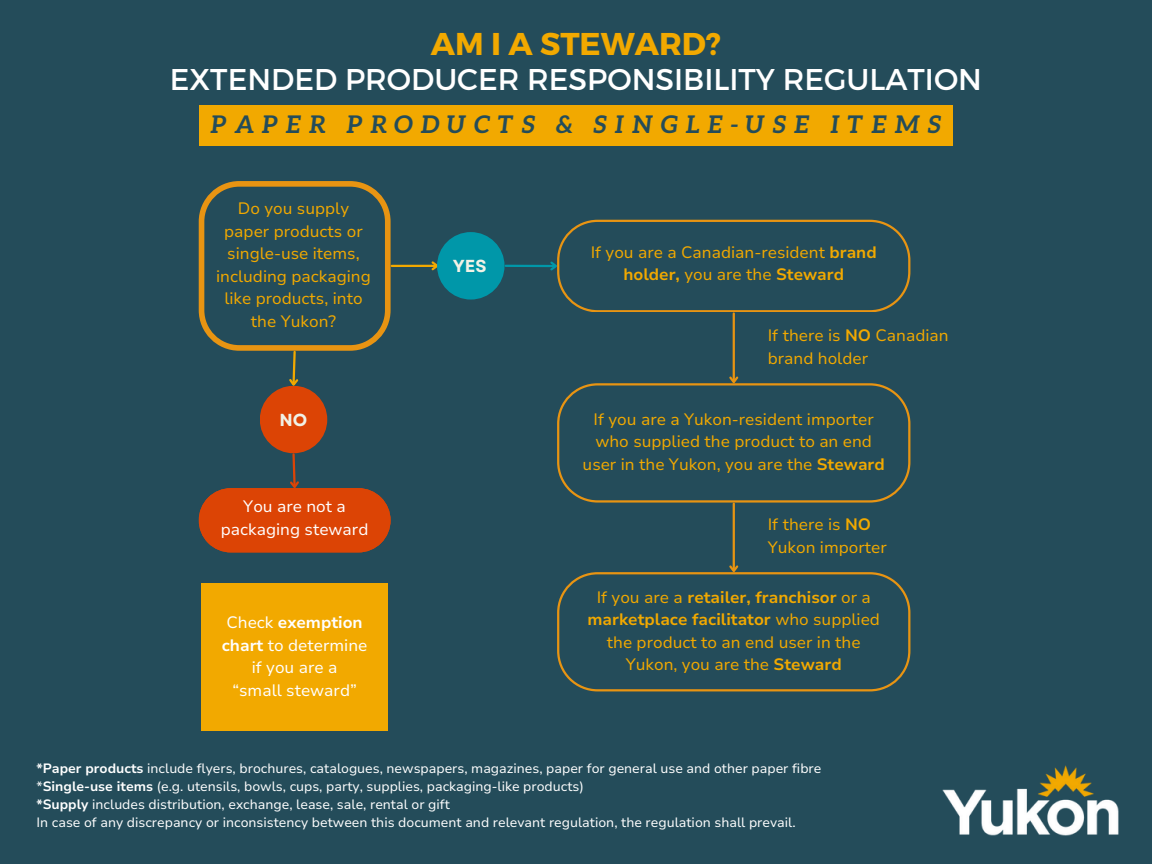
<style>
.page{position:relative;width:1152px;height:864px;background:#244c5a}
.page>*{position:absolute;margin:0;border:0;box-sizing:border-box;transform-origin:0 0}
.t1{font:700 31.5px "Montserrat";color:#f2a900}
.t2{font:30px "Montserrat";color:#fff}
.t3{font:italic 700 24.45px "Aleo";letter-spacing:.3em;color:#244c5a}
.t4{font:700 17.4px "Garet";color:#f1f2e6}
.t5{font:16.5px/22.5px "Nunito Sans 10 pt";color:#f2a900;text-align:center}
.t6{font:16.5px/22.5px "Nunito Sans 10 pt";color:#fff;text-align:center}
.t7{font:13.5px "Nunito Sans 10 pt";color:#fff}
.s1{font-weight:700}
</style>
<div class="page">
<hr style="left:392px;top:265px;width:45px;height:2px;background:#f2a900">
<svg style="left:430px;top:259px;width:8px;height:12px"></svg>
<div style="left:437px;top:232px;width:68px;height:68px;background:#0097a9;border-radius:50%"></div>
<svg style="left:199px;top:181px;width:192px;height:208px"></svg>
<div style="left:260px;top:386px;width:67px;height:67px;background:#dc4405;border-radius:50%"></div>
<svg style="left:199px;top:452px;width:192px;height:100px"></svg>
<hr style="left:506px;top:265px;width:49px;height:2px;background:#0097a9">
<svg style="left:549px;top:220px;width:361px;height:92px"></svg>
<svg style="left:557px;top:383px;width:353px;height:119px"></svg>
<svg style="left:557px;top:572px;width:353px;height:119px"></svg>
<hr style="left:733px;top:314px;width:2px;height:68px;background:#e89412">
<svg style="left:727px;top:374px;width:13px;height:12px"></svg>
<hr style="left:733px;top:504px;width:2px;height:66px;background:#e89412">
<svg style="left:727px;top:563px;width:13px;height:12px"></svg>
<div style="left:201px;top:584px;width:187px;height:147px;background:#f2a900"></div>
<div style="left:199px;top:105px;width:754px;height:40px;background:#f2a900"></div>
<img style="left:942px;top:765px;width:177px;height:71px">
<h3 class="t1" style="left:431px;top:23px;width:292px">AM I A STEWARD?</h3>
<h5 class="t2" style="left:170px;top:60px;width:814px">EXTENDED PRODUCER RESPONSIBILITY REGULATION</h5>
<h5 class="t3" style="left:210px;top:110px;width:733px">PAPER PRODUCTS &amp; SINGLE-USE ITEMS</h5>
<h2 class="t5" style="left:216px;top:198px;width:156px">Do you supply paper products or single-use items, including packaging like products, into the Yukon?</h2>
<h5 class="t4" style="left:280px;top:407px;width:29px">NO</h5>
<h4 class="t6" style="left:221px;top:495px;width:149px">You are not a packaging steward</h4>
<p class="t6" style="left:222px;top:611px;width:147px">Check <span class="s1">exemption chart</span> to determine if you are a<br>“small steward”</p>
<h5 class="t4" style="left:453px;top:253px;width:35px">YES</h5>
<h5 class="t5" style="left:591px;top:241px;width:288px">If you are a Canadian-resident <span class="s1">brand holder,</span> you are the <span class="s1">Steward</span></h5>
<h5 class="t5" style="left:768px;top:325px;width:183px;text-align:left">If there is <span class="s1">NO</span> Canadian brand holder</h5>
<h4 class="t5" style="left:583px;top:408px;width:304px">If you are a Yukon-resident importer who supplied the product to an end user in the Yukon, you are the <span class="s1">Steward</span></h4>
<h5 class="t5" style="left:768px;top:513px;width:121px;text-align:left">If there is <span class="s1">NO<br></span>Yukon importer</h5>
<h5 class="t5" style="left:587px;top:586px;width:294px">If you are a <span class="s1">retailer, franchisor</span> or a <span class="s1">marketplace facilitator</span> who supplied the product to an end user in the Yukon, you are the <span class="s1">Steward</span></h5>
<p class="t7" style="left:37px;top:760px;width:786px"><span class="s1">*Paper products</span> include flyers, brochures, catalogues, newspapers, magazines, paper for general use and other paper fibre</p>
<p class="t7" style="left:37px;top:778px;width:549px">*<span class="s1">Single-use items</span> (e.g. utensils, bowls, cups, party, supplies, packaging-like products)</p>
<p class="t7" style="left:37px;top:796px;width:415px"><span class="s1">*Supply</span> includes distribution, exchange, lease, sale, rental or gift</p>
<p class="t7" style="left:37px;top:814px;width:761px">In case of any discrepancy or inconsistency between this document and relevant regulation, the regulation shall prevail.</p>
</div>
